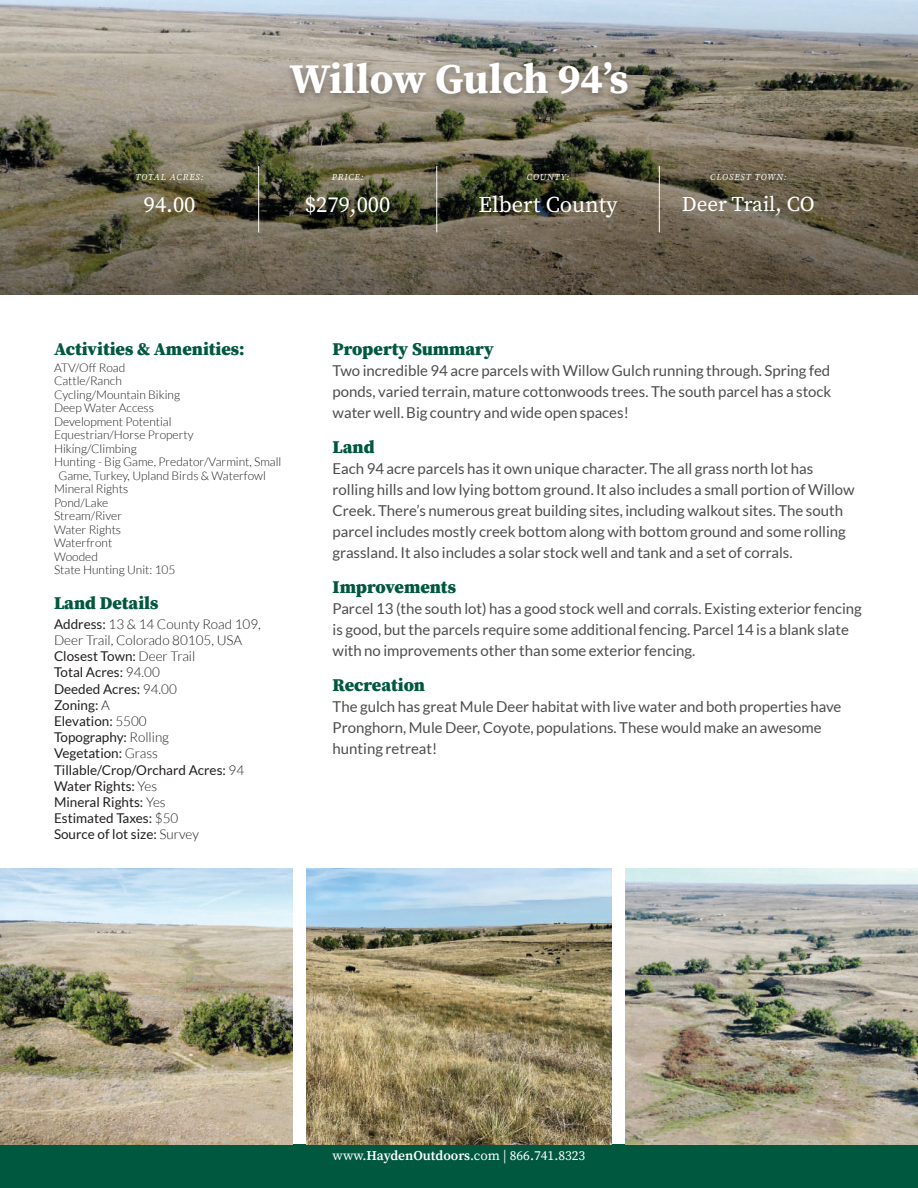
<style>
.page{position:relative;width:918px;height:1188px;background:#fff}
.page>*{position:absolute;margin:0;border:0;box-sizing:border-box;transform-origin:0 0}
.t1{font:700 42px "Source Serif Pro";color:#fff}
.t2{font:22.5px "Source Serif Pro";color:#fff}
.t3{font:21px "Source Serif Pro";color:#fff}
.t4{font:900 18px "Source Serif Pro";color:#00583e}
.t5{font:15px/21px "Lato";color:#4d4d4f}
.t6{font:13.5px/16.2px "Lato";color:#231f20}
.t7{font:13.5px "Source Serif Pro";color:#fff}
.t8{font:300 12px "Lato";color:#231f20}
.t9{font:italic 9px "Source Serif Pro";letter-spacing:.1em;color:#fff}
.s1{font-weight:300}
.s2{font-weight:600}
</style>
<div class="page">
<div style="left:0;top:1144px;width:918px;height:44px;background:#00583e"></div>
<img style="left:0;top:868px;width:292px;height:276px">
<img style="left:306px;top:868px;width:306px;height:276px">
<img style="left:626px;top:868px;width:292px;height:276px">
<svg style="left:0;top:0;width:918px;height:294px;background:#7c7769"></svg>
<div style="left:282px;top:58px;width:353px;height:47px;background:#231f20;opacity:.45"></div>
<svg style="left:258px;top:166px;width:1px;height:25px"></svg>
<svg style="left:436px;top:166px;width:1px;height:25px"></svg>
<svg style="left:659px;top:166px;width:1px;height:25px"></svg>
<hr style="left:258px;top:191px;width:1px;height:42px;background:#fff">
<hr style="left:436px;top:191px;width:1px;height:42px;background:#fff">
<hr style="left:659px;top:191px;width:1px;height:42px;background:#fff">
<h1 class="t1" style="left:290px;top:49px;width:340px">Willow Gulch 94’s</h1>
<p class="t9" style="left:136px;top:171px;width:70px">TOTAL ACRES:</p>
<p class="t9" style="left:332px;top:171px;width:33px">PRICE:</p>
<p class="t9" style="left:527px;top:171px;width:44px">COUNTY:</p>
<p class="t9" style="left:710px;top:171px;width:78px">CLOSEST TOWN:</p>
<h2 class="t2" style="left:144px;top:190px;width:53px">94.00</h2>
<h2 class="t2" style="left:305px;top:190px;width:87px">$279,000</h2>
<h2 class="t2" style="left:479px;top:190px;width:141px">Elbert County</h2>
<h3 class="t3" style="left:682px;top:190px;width:134px">Deer Trail, CO</h3>
<p class="t4" style="left:54px;top:336px;width:192px">Activities &amp; Amenities:</p>
<p class="t8" style="left:54px;top:361px;width:73px">ATV/Off Road</p>
<p class="t8" style="left:54px;top:374px;width:69px">Cattle/Ranch</p>
<p class="t8" style="left:54px;top:388px;width:128px">Cycling/Mountain Biking</p>
<p class="t8" style="left:54px;top:401px;width:101px">Deep Water Access</p>
<p class="t8" style="left:54px;top:415px;width:119px">Development Potential</p>
<p class="t8" style="left:54px;top:428px;width:141px">Equestrian/Horse Property</p>
<p class="t8" style="left:54px;top:442px;width:84px">Hiking/Climbing</p>
<p class="t8" style="left:54px;top:455px;width:229px">Hunting - Big Game, Predator/Varmint, Small</p>
<p class="t8" style="left:58px;top:469px;width:209px">Game, Turkey, Upland Birds &amp; Waterfowl</p>
<p class="t8" style="left:54px;top:482px;width:76px">Mineral Rights</p>
<p class="t8" style="left:54px;top:496px;width:56px">Pond/Lake</p>
<p class="t8" style="left:54px;top:509px;width:70px">Stream/River</p>
<p class="t8" style="left:54px;top:523px;width:69px">Water Rights</p>
<p class="t8" style="left:54px;top:536px;width:60px">Waterfront</p>
<p class="t8" style="left:54px;top:550px;width:45px">Wooded</p>
<p class="t8" style="left:54px;top:563px;width:123px">State Hunting Unit: 105</p>
<p class="t4" style="left:54px;top:591px;width:106px">Land Details</p>
<p class="t6" style="left:54px;top:616px;width:208px">Address: <span class="s1">13 &amp; 14 County Road 109,<br>Deer Trail, Colorado 80105, USA<br></span>Closest Town: <span class="s1">Deer Trail<br></span>Total Acres: <span class="s1">94.00<br></span>Deeded Acres: <span class="s1">94.00<br></span>Zoning: <span class="s1">A<br></span>Elevation: <span class="s1">5500<br></span>Topography: <span class="s1">Rolling<br></span>Vegetation: <span class="s1">Grass<br></span>Tillable/Crop/Orchard Acres: <span class="s1">94<br></span>Water Rights: <span class="s1">Yes<br></span>Mineral Rights: <span class="s1">Yes<br></span>Estimated Taxes: <span class="s1">$50<br></span>Source of lot size: <span class="s1">Survey</span></p>
<p class="t4" style="left:333px;top:336px;width:163px">Property Summary</p>
<p class="t5" style="left:333px;top:360px;width:500px;text-align:justify">Two incredible 94 acre parcels with Willow Gulch running through. Spring fed ponds, varied terrain, mature cottonwoods trees. The south parcel has a stock water well. Big country and wide open spaces!</p>
<p class="t4" style="left:333px;top:434px;width:44px">Land</p>
<p class="t5" style="left:333px;top:458px;width:524px">Each 94 acre parcels has it own unique character. The all grass north lot has rolling hills and low lying bottom ground. It also includes a small portion of Willow Creek. There’s numerous great building sites, including walkout sites. The south parcel includes mostly creek bottom along with bottom ground and some rolling grassland. It also includes a solar stock well and tank and a set of corrals.</p>
<p class="t4" style="left:333px;top:574px;width:125px">Improvements</p>
<p class="t5" style="left:333px;top:598px;width:531px">Parcel 13 (the south lot) has a good stock well and corrals. Existing exterior fencing is good, but the parcels require some additional fencing. Parcel 14 is a blank slate with no improvements other than some exterior fencing.</p>
<p class="t4" style="left:333px;top:672px;width:94px">Recreation</p>
<p class="t5" style="left:333px;top:696px;width:510px">The gulch has great Mule Deer habitat with live water and both properties have<br>Pronghorn, Mule Deer, Coyote, populations. These would make an awesome hunting retreat!</p>
<p class="t7" style="left:333px;top:1146px;width:254px">www.<span class="s2">HaydenOutdoors</span>.com | 866.741.8323</p>
</div>
